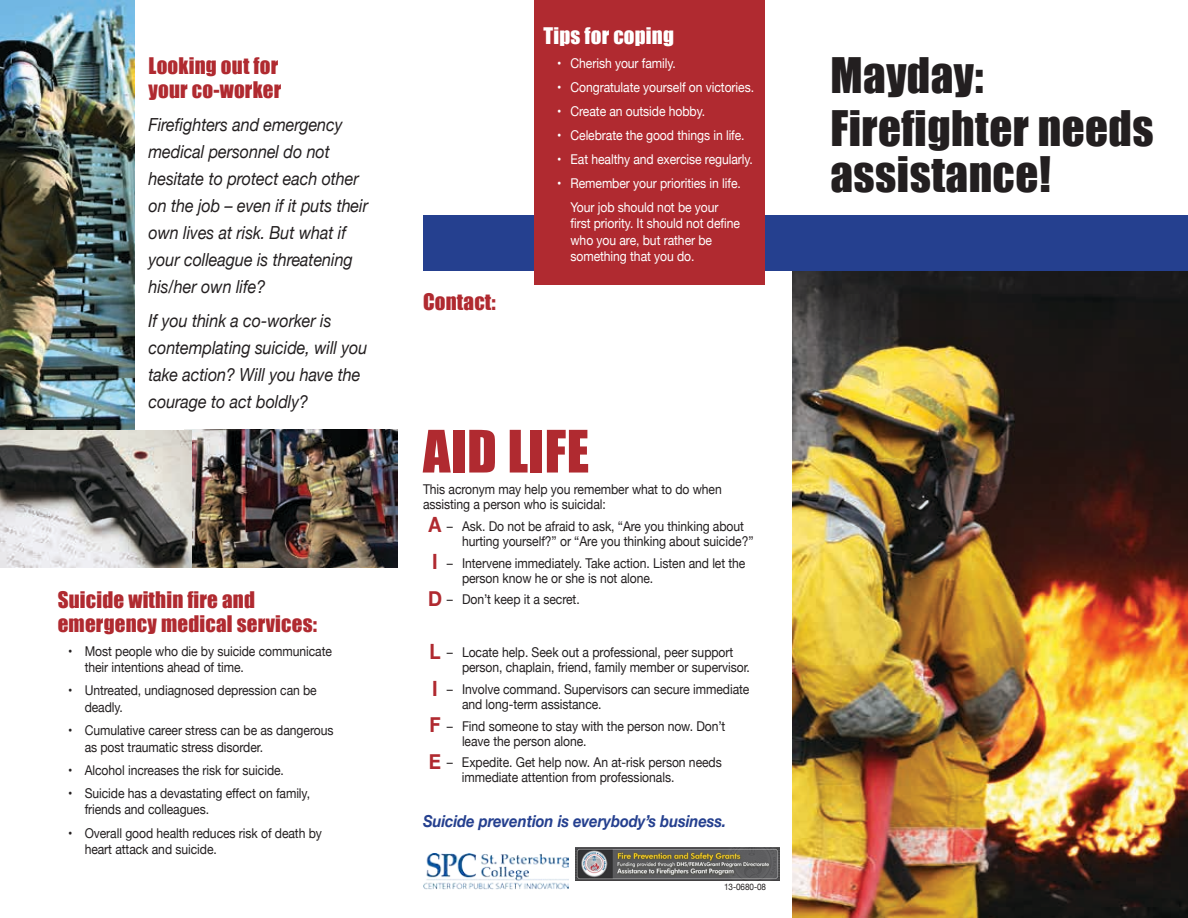
<style>
.page{position:relative;width:1188px;height:918px;background:#fff}
.page>*{position:absolute;margin:0;border:0;box-sizing:border-box;transform-origin:0 0}
.t1{font:54px "Impact";letter-spacing:.01em;color:#b02a30}
.t2{font:45px/53.2px "Impact";letter-spacing:.01em;color:#231f20}
.t3{font:21px/24px "Impact";letter-spacing:.01em;color:#b02a30}
.t4{font:21px "Impact";letter-spacing:.01em;color:#fff}
.t5{font:italic 18px/27px "Helvetica Neue";letter-spacing:-.005em;color:#231f20;scale:.9 1}
.t6{font:italic 700 16.5px "Helvetica Neue";letter-spacing:-.005em;color:#25408f;scale:.9 1}
.t7{font:13.5px/15px "Helvetica Neue";letter-spacing:-.005em;color:#231f20;scale:.9 1}
.t8{font:13.5px/16.5px "Helvetica Neue";letter-spacing:-.005em;color:#fff;scale:.9 1}
.t9{font:9px "Helvetica Neue";letter-spacing:-.005em;color:#231f20;scale:.9 1}
.s1{font-weight:700;font-size:21px;color:#b02a30}
</style>
<div class="page">
<img style="left:793px;top:270px;width:395px;height:648px">
<img style="left:191px;top:430px;width:206px;height:137px">
<img style="left:0;top:0;width:135px;height:430px">
<div style="left:424px;top:215px;width:764px;height:55px;background:#25408f"></div>
<img style="left:0;top:430px;width:191px;height:137px">
<div style="left:534px;top:0;width:231px;height:284px;background:#b02a30"></div>
<img style="left:575px;top:847px;width:204px;height:33px">
<img style="left:423px;top:853px;width:145px;height:37px">
<h3 class="t3" style="left:148px;top:53px;width:134px">Looking out for your co-worker</h3>
<h3 class="t5" style="left:148px;top:112px;width:246px">Firefighters and emergency medical personnel do not hesitate to protect each other on the job – even if it puts their own lives at risk. But what if your colleague is threatening his/her own life?</h3>
<h3 class="t5" style="left:148px;top:308px;width:245px">If you think a co-worker is contemplating suicide, will you take action? Will you have the courage to act boldly?</h3>
<h3 class="t3" style="left:58px;top:588px;width:261px">Suicide within fire and emergency medical services:</h3>
<p class="t7" style="left:85px;top:643px;width:276px;line-height:16.5px;text-indent:-16px">• Most people who die by suicide communicate their intentions ahead of time.</p>
<p class="t7" style="left:85px;top:683px;width:259px;line-height:16.5px;text-indent:-16px">• Untreated, undiagnosed depression can be deadly.</p>
<p class="t7" style="left:85px;top:723px;width:278px;line-height:16.5px;text-indent:-16px">• Cumulative career stress can be as dangerous as post traumatic stress disorder.</p>
<p class="t7" style="left:68px;top:763px;width:241px">• Alcohol increases the risk for suicide.</p>
<p class="t7" style="left:85px;top:786px;width:252px;line-height:16.5px;text-indent:-16px">• Suicide has a devastating effect on family, friends and colleagues.</p>
<p class="t7" style="left:85px;top:825px;width:265px;line-height:16.5px;text-indent:-16px">• Overall good health reduces risk of death by heart attack and suicide.</p>
<h3 class="t3" style="left:423px;top:289px;width:74px">Contact:</h3>
<h3 class="t4" style="left:544px;top:19px;width:132px">Tips for coping</h3>
<p class="t8" style="left:557px;top:56px;width:134px">• Cherish your family.</p>
<p class="t8" style="left:557px;top:80px;width:220px">• Congratulate yourself on victories.</p>
<p class="t8" style="left:557px;top:104px;width:166px">• Create an outside hobby.</p>
<p class="t8" style="left:557px;top:128px;width:210px">• Celebrate the good things in life.</p>
<p class="t8" style="left:557px;top:152px;width:219px">• Eat healthy and exercise regularly.</p>
<p class="t8" style="left:571px;top:172px;width:191px;line-height:24px;text-indent:-13px">• Remember your priorities in life.<br>Your job should not be your</p>
<p class="t8" style="left:571px;top:216px;width:190px">first priority. It should not define who you are, but rather be something that you do.</p>
<h1 class="t1" style="left:423px;top:409px;width:168px">AID LIFE</h1>
<p class="t7" style="left:423px;top:483px;width:334px">This acronym may help you remember what to do when assisting a person who is suicidal:</p>
<p class="t7" style="left:462px;top:519px;width:325px;text-indent:-33px"><span class="s1">A</span> – Ask. Do not be afraid to ask, “Are you thinking about hurting yourself?” or “Are you thinking about suicide?”</p>
<p class="t7" style="left:462px;top:556px;width:317px;text-indent:-30px"><span class="s1">I</span> – Intervene immediately. Take action. Listen and let the person know he or she is not alone.</p>
<p class="t7" style="left:428px;top:593px;width:170px"><span class="s1">D</span> – Don’t keep it a secret.</p>
<p class="t7" style="left:462px;top:646px;width:322px;text-indent:-33px"><span class="s1">L</span> – Locate help. Seek out a professional, peer support person, chaplain, friend, family member or supervisor.</p>
<p class="t7" style="left:462px;top:683px;width:321px;text-indent:-30px"><span class="s1">I</span> – Involve command. Supervisors can secure immediate and long-term assistance.</p>
<p class="t7" style="left:462px;top:719px;width:294px;text-indent:-33px"><span class="s1">F</span> – Find someone to stay with the person now. Don’t leave the person alone.</p>
<p class="t7" style="left:462px;top:756px;width:290px;text-indent:-33px"><span class="s1">E</span> – Expedite. Get help now. An at-risk person needs immediate attention from professionals.</p>
<p class="t6" style="left:423px;top:809px;width:338px">Suicide prevention is everybody’s business.</p>
<p class="t9" style="left:724px;top:881px;width:48px">13-0680-08</p>
<h2 class="t2" style="left:831px;top:47px;width:325px">Mayday:<br>Firefighter needs</h2>
<h2 class="t2" style="left:831px;top:147px;width:222px">assistance!</h2>
</div>
